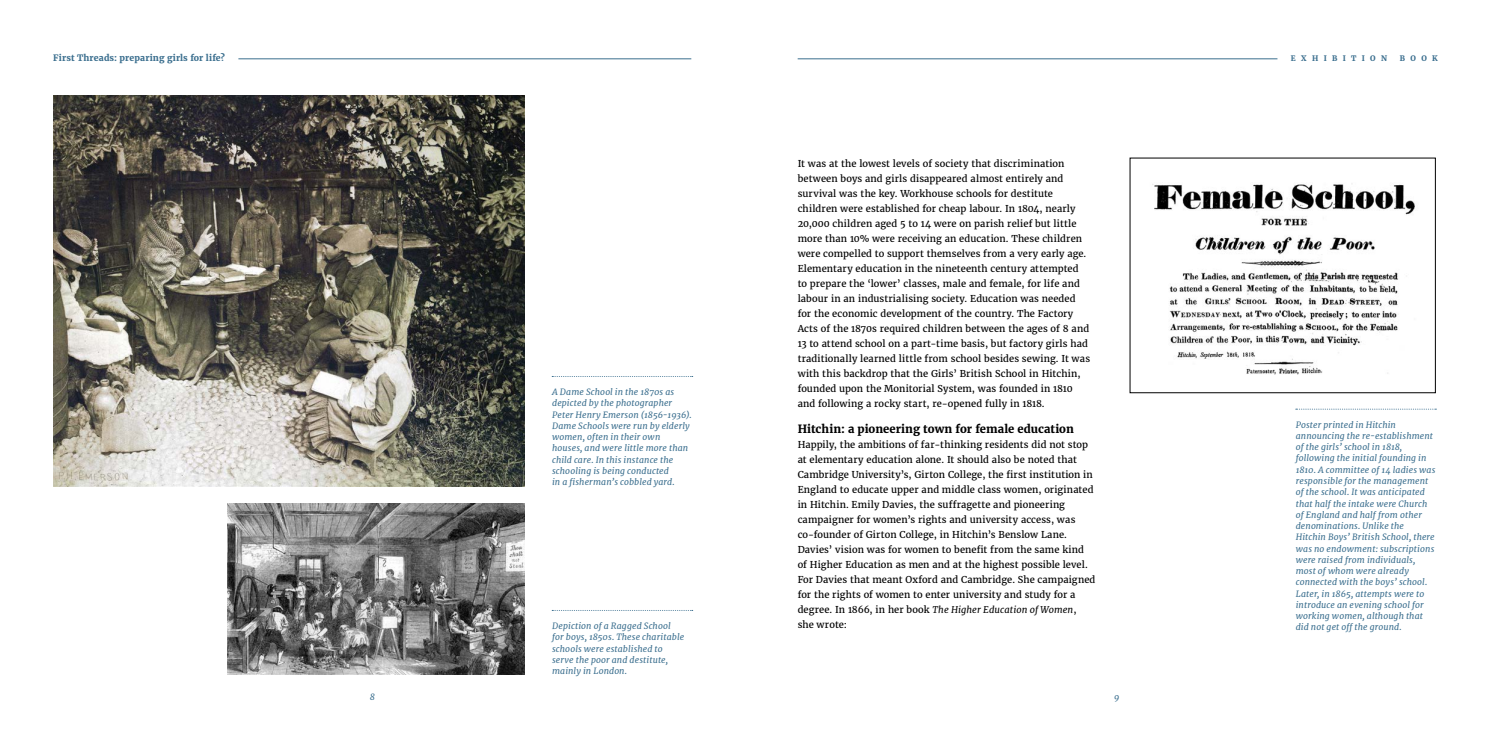
<style>
.page{position:relative;width:1489px;height:745px;background:#fff}
.page>*{position:absolute;margin:0;border:0;box-sizing:border-box;transform-origin:0 0}
.t1{font:700 11.25px "Merriweather";color:#000}
.t2{font:9.38px/15px "Merriweather";letter-spacing:.01em;color:#000}
.t3{font:italic 8.75px/11.2px "Merriweather";letter-spacing:.01em;color:#3a6e8e}
.t4{font:700 8.75px "Merriweather";letter-spacing:.015em;color:#3a6e8e}
.t5{font:700 7.5px "Merriweather";letter-spacing:.715em;color:#3a6e8e}
.s1{font-style:italic}
</style>
<div class="page">
<hr style="left:797px;top:59px;width:480px;height:1px;background:#3a6e8e">
<hr style="left:238px;top:59px;width:453px;height:1px;background:#3a6e8e">
<img style="left:53px;top:96px;width:471px;height:390px">
<svg style="left:552px;top:376px;width:140px;height:1px"></svg>
<img style="left:228px;top:503px;width:296px;height:170px">
<img style="left:1152px;top:183px;width:263px;height:192px">
<svg style="left:1295px;top:408px;width:141px;height:1px"></svg>
<p class="t4" style="left:53px;top:52px;width:173px">First Threads: preparing girls for life?</p>
<p class="t5" style="left:1290px;top:53px;width:98px">EXHIBITION</p>
<p class="t5" style="left:1399px;top:53px;width:39px">BOOK</p>
<p class="t3" style="left:552px;top:386px;width:141px">A Dame School in the 1870s as depicted by the photographer<br>Peter Henry Emerson (1856-1936).<br>Dame Schools were run by elderly women, often in their own houses, and were little more than child care. In this instance the schooling is being conducted<br>in a fisherman’s cobbled yard.</p>
<p class="t3" style="left:552px;top:619px;width:133px">Depiction of a Ragged School for boys, 1850s. These charitable schools were established to serve the poor and destitute, mainly in London.</p>
<p class="t2" style="left:797px;top:156px;width:294px">It was at the lowest levels of society that discrimination between boys and girls disappeared almost entirely and survival was the key. Workhouse schools for destitute children were established for cheap labour. In 1804, nearly 20,000 children aged 5 to 14 were on parish relief but little more than 10% were receiving an education. These children were compelled to support themselves from a very early age.<br>Elementary education in the nineteenth century attempted to prepare the ‘lower’ classes, male and female, for life and labour in an industrialising society. Education was needed for the economic development of the country. The Factory Acts of the 1870s required children between the ages of 8 and 13 to attend school on a part-time basis, but factory girls had traditionally learned little from school besides sewing. It was with this backdrop that the Girls’ British School in Hitchin, founded upon the Monitorial System, was founded in 1810 and following a rocky start, re-opened fully in 1818.</p>
<p class="t1" style="left:797px;top:421px;width:278px">Hitchin: a pioneering town for female education</p>
<p class="t2" style="left:797px;top:436px;width:299px">Happily, the ambitions of far-thinking residents did not stop at elementary education alone. It should also be noted that Cambridge University’s, Girton College, the first institution in England to educate upper and middle class women, originated in Hitchin. Emily Davies, the suffragette and pioneering campaigner for women’s rights and university access, was co-founder of Girton College, in Hitchin’s Benslow Lane.<br>Davies’ vision was for women to benefit from the same kind of Higher Education as men and at the highest possible level.<br>For Davies that meant Oxford and Cambridge. She campaigned for the rights of women to enter university and study for a degree. In 1866, in her book <span class="s1">The Higher Education of Women</span>,<br>she wrote:</p>
<p class="t3" style="left:370px;top:691px;width:7px">8</p>
<p class="t3" style="left:1113px;top:691px;width:7px">9</p>
<p class="t3" style="left:1295px;top:418px;width:141px">Poster printed in Hitchin announcing the re-establishment of the girls’ school in 1818, following the initial founding in<br>1810. A committee of 14 ladies was responsible for the management of the school. It was anticipated that half the intake were Church of England and half from other denominations. Unlike the<br>Hitchin Boys’ British School, there was no endowment: subscriptions were raised from individuals, most of whom were already connected with the boys’ school.<br>Later, in 1865, attempts were to introduce an evening school for working women, although that did not get off the ground.</p>
</div>
